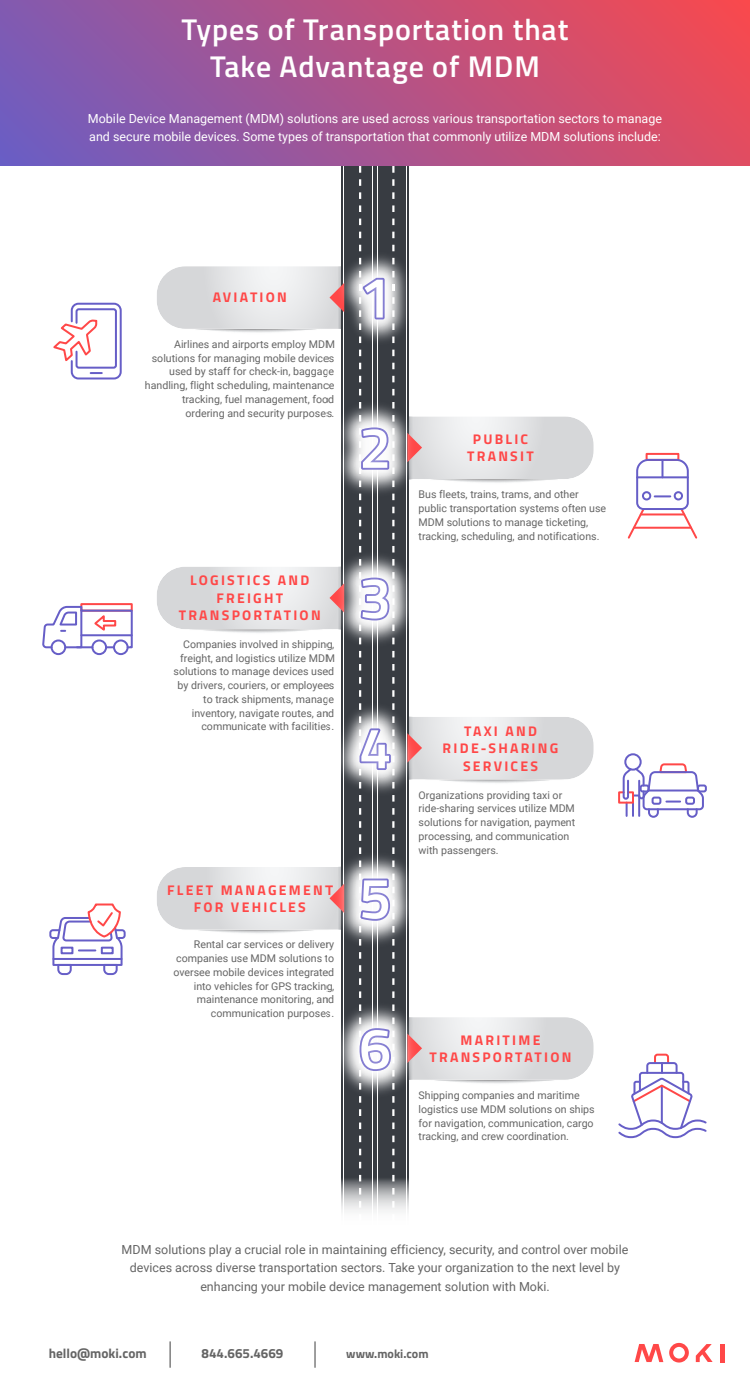
<style>
.page{position:relative;width:750px;height:1375px;background:#fff}
.page>*{position:absolute;margin:0;border:0;box-sizing:border-box;transform-origin:0 0}
.t1{font:600 30px/37.5px "Titillium Web";letter-spacing:.03em;color:#fff;text-align:center}
.t2{font:700 14px/17.5px "Titillium Web";letter-spacing:.16em;color:#ff4848;text-align:center}
.t3{font:700 13.38px "Titillium";color:#656565}
.t4{font:12.5px/18.8px "Roboto";color:#656565;text-align:center}
.t5{font:12.5px/18.8px "Roboto";color:#fff}
.t6{font:700 12.12px "Titillium";color:#656565}
.t7{font:10.62px/13.8px "Roboto";color:#656565;text-align:right}
</style>
<div class="page">
<div style="left:375px;top:1113px;width:33px;height:118px;background:#383c42"></div>
<svg style="left:392px;top:1123px;width:2px;height:6px"></svg>
<svg style="left:392px;top:1136px;width:2px;height:6px"></svg>
<svg style="left:392px;top:1149px;width:2px;height:6px"></svg>
<svg style="left:392px;top:1162px;width:2px;height:6px"></svg>
<div style="left:342px;top:1113px;width:33px;height:118px;background:#383c42"></div>
<svg style="left:359px;top:1123px;width:2px;height:6px"></svg>
<svg style="left:359px;top:1136px;width:2px;height:6px"></svg>
<svg style="left:359px;top:1149px;width:2px;height:6px"></svg>
<svg style="left:359px;top:1162px;width:2px;height:6px"></svg>
<div style="left:375px;top:995px;width:33px;height:118px;background:#383c42"></div>
<svg style="left:392px;top:1109px;width:2px;height:7px"></svg>
<div style="left:342px;top:995px;width:33px;height:118px;background:#383c42"></div>
<svg style="left:359px;top:1109px;width:2px;height:7px"></svg>
<hr style="left:344px;top:877px;width:1px;height:354px;background:#fff">
<hr style="left:373px;top:759px;width:1px;height:472px;background:#fff">
<div style="left:375px;top:169px;width:33px;height:118px;background:#383c42"></div>
<svg style="left:392px;top:179px;width:2px;height:7px"></svg>
<svg style="left:392px;top:192px;width:2px;height:7px"></svg>
<svg style="left:392px;top:205px;width:2px;height:7px"></svg>
<svg style="left:392px;top:219px;width:2px;height:6px"></svg>
<svg style="left:392px;top:232px;width:2px;height:6px"></svg>
<div style="left:342px;top:169px;width:33px;height:118px;background:#383c42"></div>
<svg style="left:359px;top:179px;width:2px;height:7px"></svg>
<svg style="left:359px;top:192px;width:2px;height:7px"></svg>
<svg style="left:359px;top:205px;width:2px;height:7px"></svg>
<svg style="left:359px;top:219px;width:2px;height:6px"></svg>
<svg style="left:359px;top:232px;width:2px;height:6px"></svg>
<div style="left:375px;top:51px;width:33px;height:118px;background:#383c42"></div>
<svg style="left:392px;top:166px;width:2px;height:7px"></svg>
<hr style="left:377px;top:0;width:1px;height:1231px;background:#fff">
<hr style="left:406px;top:0;width:1px;height:1231px;background:#fff">
<div style="left:342px;top:51px;width:33px;height:118px;background:#383c42"></div>
<svg style="left:359px;top:166px;width:2px;height:7px"></svg>
<hr style="left:344px;top:0;width:1px;height:405px;background:#fff">
<hr style="left:373px;top:0;width:1px;height:759px;background:#fff">
<svg style="left:341px;top:1178px;width:68px;height:53px;background:#d2d3d4"></svg>
<svg style="left:157px;top:266px;width:170px;height:67px"></svg>
<svg style="left:157px;top:567px;width:170px;height:66px"></svg>
<svg style="left:157px;top:867px;width:170px;height:66px"></svg>
<svg style="left:423px;top:1017px;width:171px;height:67px"></svg>
<svg style="left:423px;top:717px;width:171px;height:66px"></svg>
<svg style="left:423px;top:416px;width:171px;height:67px"></svg>
<div style="left:0;top:0;width:750px;height:166px;background:linear-gradient(to right,#755cbb,#ed4b57)"></div>
<svg style="left:170px;top:1341px;width:1px;height:27px"></svg>
<hr style="left:314px;top:1341px;width:2px;height:27px;background:#656565">
<svg style="left:635px;top:1344px;width:28px;height:18px"></svg>
<svg style="left:669px;top:1343px;width:20px;height:20px"></svg>
<svg style="left:696px;top:1344px;width:17px;height:18px"></svg>
<hr style="left:721px;top:1344px;width:4px;height:18px;background:#ff4848">
<img style="left:327px;top:246px;width:96px;height:857px">
<img style="left:345px;top:863px;width:60px;height:73px">
<svg style="left:359px;top:874px;width:31px;height:58px"></svg>
<img style="left:344px;top:1013px;width:62px;height:73px">
<svg style="left:359px;top:1018px;width:32px;height:59px;background:#dddcec"></svg>
<img style="left:344px;top:713px;width:62px;height:72px">
<svg style="left:359px;top:716px;width:32px;height:59px"></svg>
<img style="left:346px;top:562px;width:59px;height:74px">
<svg style="left:359px;top:572px;width:30px;height:59px"></svg>
<img style="left:346px;top:412px;width:58px;height:73px">
<svg style="left:359px;top:415px;width:30px;height:59px"></svg>
<img style="left:348px;top:263px;width:52px;height:71px">
<svg style="left:359px;top:271px;width:26px;height:59px"></svg>
<div style="left:697px;top:785px;width:10px;height:7px;border:2px solid #665ec7;border-radius:2px"></div>
<div style="left:624px;top:753px;width:18px;height:18px;border:2px solid #665ec7;border-radius:50%"></div>
<svg style="left:618px;top:762px;width:87px;height:56px"></svg>
<svg style="left:50px;top:318px;width:48px;height:338px"></svg>
<div style="left:71px;top:303px;width:51px;height:76px;border:2px solid #665ec7;border-radius:7px"></div>
<div style="left:76px;top:308px;width:41px;height:61px;border:2px solid #665ec7;border-radius:2px"></div>
<svg style="left:91px;top:372px;width:11px;height:2px"></svg>
<svg style="left:618px;top:1053px;width:89px;height:86px"></svg>
<div style="left:80px;top:603px;width:53px;height:9px;border:2px solid #ff4848"></div>
<div style="left:51px;top:639px;width:15px;height:16px;border:2px solid #665ec7;border-radius:50%"></div>
<div style="left:91px;top:639px;width:16px;height:16px;border:2px solid #665ec7;border-radius:50%"></div>
<div style="left:113px;top:639px;width:16px;height:16px;border:2px solid #665ec7;border-radius:50%"></div>
<svg style="left:43px;top:605px;width:90px;height:44px"></svg>
<svg style="left:49px;top:903px;width:77px;height:73px"></svg>
<div style="left:646px;top:453px;width:33px;height:8px;border:2px solid #ff4848"></div>
<svg style="left:627px;top:458px;width:71px;height:81px"></svg>
<h1 class="t1" style="left:182px;top:13px;width:388px">Types of Transportation that<br>Take Advantage of MDM</h1>
<p class="t5" style="left:88px;top:110px;width:576px">Mobile Device Management (MDM) solutions are used across various transportation sectors to manage and secure mobile devices. Some types of transportation that commonly utilize MDM solutions include:</p>
<h2 class="t2" style="left:213px;top:289px;width:76px">AVIATION</h2>
<p class="t7" style="left:145px;top:338px;width:191px">Airlines and airports employ MDM solutions for managing mobile devices used by staff for check-in, baggage handling, flight scheduling, maintenance tracking, fuel management, food ordering and security purposes.</p>
<h2 class="t2" style="left:179px;top:572px;width:143px">LOGISTICS AND<br>FREIGHT<br>TRANSPORTATION</h2>
<p class="t7" style="left:174px;top:638px;width:162px">Companies involved in shipping, freight, and logistics utilize MDM solutions to manage devices used by drivers, couriers, or employees to track shipments, manage inventory, navigate routes, and communicate with facilities.</p>
<h2 class="t2" style="left:167px;top:881px;width:167px">FLEET MANAGEMENT<br>FOR VEHICLES</h2>
<p class="t7" style="left:174px;top:938px;width:162px">Rental car services or delivery companies use MDM solutions to oversee mobile devices integrated into vehicles for GPS tracking, maintenance monitoring, and communication purposes.</p>
<h2 class="t2" style="left:467px;top:430px;width:68px">PUBLIC<br>TRANSIT</h2>
<p class="t7" style="left:419px;top:488px;width:189px;text-align:left">Bus fleets, trains, trams, and other public transportation systems often use MDM solutions to manage ticketing, tracking, scheduling, and notifications.</p>
<h2 class="t2" style="left:443px;top:722px;width:117px">TAXI AND<br>RIDE-SHARING<br>SERVICES</h2>
<p class="t7" style="left:419px;top:789px;width:158px;text-align:left">Organizations providing taxi or ride-sharing services utilize MDM solutions for navigation, payment processing, and communication with passengers.</p>
<h2 class="t2" style="left:430px;top:1031px;width:143px">MARITIME<br>TRANSPORTATION</h2>
<p class="t7" style="left:419px;top:1089px;width:178px;text-align:left">Shipping companies and maritime logistics use MDM solutions on ships for navigation, communication, cargo tracking, and crew coordination.</p>
<p class="t4" style="left:122px;top:1241px;width:508px">MDM solutions play a crucial role in maintaining efficiency, security, and control over mobile devices across diverse transportation sectors. Take your organization to the next level by enhancing your mobile device management solution with Moki.</p>
<p class="t3" style="left:49px;top:1348px;width:100px">hello@moki.com</p>
<p class="t3" style="left:202px;top:1348px;width:83px">844.665.4669</p>
<p class="t6" style="left:346px;top:1349px;width:84px">www.moki.com</p>
</div>
